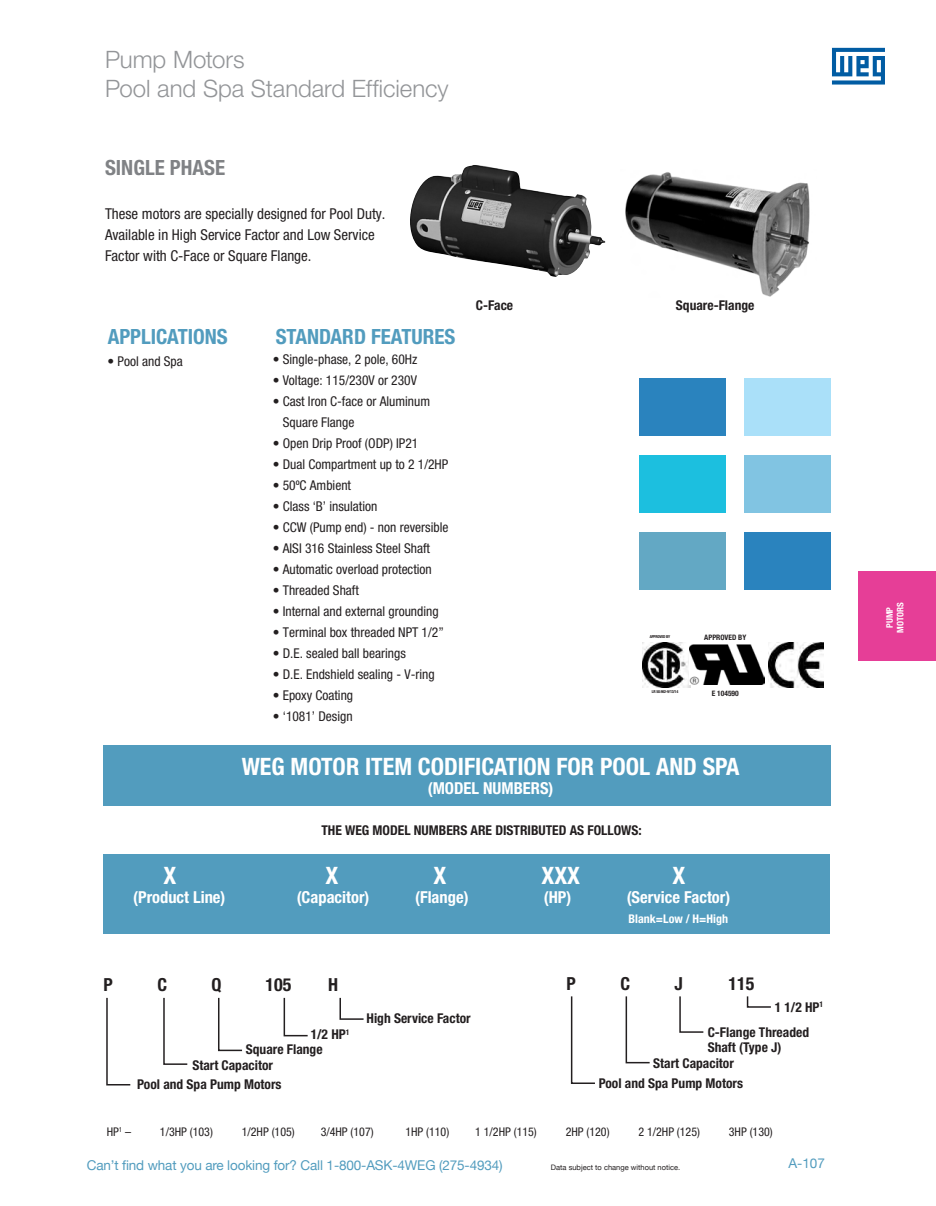
<style>
.page{position:relative;width:936px;height:1206px;background:#fff}
.page>*{position:absolute;margin:0;border:0;box-sizing:border-box;transform-origin:0 0}
.t1{font:700 condensed 24px "Helvetica Neue LT Pro";color:#fff}
.t2{font:300 24px/29.7px "Helvetica Neue LT Pro";letter-spacing:-.005em;color:#939598}
.t3{font:700 condensed 21px "Helvetica Neue LT Pro";color:#529cbe}
.t4{font:700 condensed 21px "Helvetica Neue LT Pro";color:#808285}
.t5{font:700 condensed 18px "Helvetica Neue LT Pro";color:#231f20}
.t6{font:700 condensed 16.5px "Helvetica Neue LT Pro";color:#fff}
.t7{font:condensed 15px/21px "Helvetica Neue LT Pro";color:#231f20}
.t8{font:condensed 13.5px/21px "Helvetica Neue LT Pro";color:#231f20}
.t9{font:700 condensed 13.5px/15px "Helvetica Neue LT Pro";color:#231f20}
.t10{font:13.5px "Helvetica Neue";letter-spacing:-.01em;color:#529cbe}
.t11{font:condensed 12px "Helvetica Neue LT Pro";color:#231f20}
.t12{font:700 condensed 12px "Helvetica Neue LT Pro";color:#fff}
.t13{font:700 condensed 9px/10.8px "Helvetica Neue LT Pro";color:#fff;text-align:center}
.t14{font:7.5px "Helvetica Neue";color:#231f20}
.t15{font:700 condensed 7.5px "Helvetica Neue LT Pro";color:#231f20}
.t16{font:700 condensed 4.05px "Helvetica Neue LT Pro";letter-spacing:-.05em;color:#231f20}
</style>
<div class="page">
<div style="left:858px;top:572px;width:78px;height:89px;background:#e63e97"></div>
<svg style="left:832px;top:48px;width:53px;height:37px"></svg>
<div style="left:104px;top:745px;width:727px;height:60px;background:#529cbe"></div>
<div style="left:104px;top:855px;width:726px;height:79px;background:#529cbe"></div>
<img style="left:410px;top:165px;width:195px;height:112px">
<svg style="left:106px;top:997px;width:25px;height:89px"></svg>
<svg style="left:163px;top:997px;width:25px;height:68px"></svg>
<svg style="left:218px;top:997px;width:25px;height:55px"></svg>
<svg style="left:283px;top:997px;width:25px;height:40px"></svg>
<svg style="left:339px;top:997px;width:25px;height:23px"></svg>
<svg style="left:570px;top:996px;width:25px;height:88px"></svg>
<svg style="left:625px;top:996px;width:25px;height:68px"></svg>
<svg style="left:679px;top:996px;width:25px;height:37px"></svg>
<svg style="left:746px;top:996px;width:25px;height:12px"></svg>
<img style="left:625px;top:172px;width:185px;height:125px">
<img style="left:643px;top:642px;width:47px;height:45px">
<img style="left:768px;top:643px;width:56px;height:45px">
<div style="left:639px;top:455px;width:86px;height:58px;background:#1cbfdf"></div>
<div style="left:639px;top:532px;width:86px;height:58px;background:#63a8c4"></div>
<div style="left:745px;top:455px;width:86px;height:58px;background:#81c4e2"></div>
<div style="left:745px;top:532px;width:86px;height:58px;background:#2a83be"></div>
<div style="left:639px;top:379px;width:86px;height:57px;background:#2a83be"></div>
<div style="left:745px;top:379px;width:86px;height:57px;background:#aae0f9"></div>
<img style="left:689px;top:644px;width:75px;height:41px">
<h1 class="t2" style="left:105px;top:44px;width:345px">Pump Motors<br>Pool and Spa Standard Efficiency</h1>
<h2 class="t4" style="left:105px;top:155px;width:122px">SINGLE PHASE</h2>
<p class="t7" style="left:105px;top:203px;width:282px">These motors are specially designed for Pool Duty.<br>Available in High Service Factor and Low Service<br>Factor with C-Face or Square Flange.</p>
<h2 class="t3" style="left:108px;top:324px;width:122px">APPLICATIONS</h2>
<h2 class="t3" style="left:276px;top:324px;width:181px">STANDARD FEATURES</h2>
<p class="t8" style="left:108px;top:350px;width:77px">• Pool and Spa</p>
<p class="t8" style="left:273px;top:349px;width:146px">• Single-phase, 2 pole, 60Hz</p>
<p class="t8" style="left:273px;top:370px;width:146px">• Voltage: 115/230V or 230V</p>
<p class="t8" style="left:283px;top:391px;width:149px;text-indent:-10px">• Cast Iron C-face or Aluminum<br>Square Flange</p>
<p class="t8" style="left:273px;top:433px;width:147px">• Open Drip Proof (ODP) IP21</p>
<p class="t8" style="left:273px;top:454px;width:177px">• Dual Compartment up to 2 1/2HP</p>
<p class="t8" style="left:273px;top:475px;width:80px">• 50ºC Ambient</p>
<p class="t8" style="left:273px;top:496px;width:106px">• Class ‘B’ insulation</p>
<p class="t8" style="left:273px;top:517px;width:177px">• CCW (Pump end) - non reversible</p>
<p class="t8" style="left:273px;top:538px;width:159px">• AISI 316 Stainless Steel Shaft</p>
<p class="t8" style="left:273px;top:559px;width:161px">• Automatic overload protection</p>
<p class="t8" style="left:273px;top:580px;width:88px">• Threaded Shaft</p>
<p class="t8" style="left:273px;top:601px;width:167px">• Internal and external grounding</p>
<p class="t8" style="left:273px;top:622px;width:173px">• Terminal box threaded NPT 1/2”</p>
<p class="t8" style="left:273px;top:643px;width:135px">• D.E. sealed ball bearings</p>
<p class="t8" style="left:273px;top:664px;width:163px">• D.E. Endshield sealing - V-ring</p>
<p class="t8" style="left:273px;top:685px;width:82px">• Epoxy Coating</p>
<p class="t8" style="left:273px;top:706px;width:81px">• ‘1081’ Design</p>
<p class="t9" style="left:476px;top:297px;width:39px">C-Face</p>
<p class="t9" style="left:676px;top:297px;width:80px">Square-Flange</p>
<p class="t16" style="left:650px;top:634px;width:22px">APPROVED BY</p>
<p class="t16" style="left:652px;top:689px;width:28px">LR 50.962-9/13/14</p>
<p class="t15" style="left:704px;top:633px;width:43px">APPROVED BY</p>
<p class="t15" style="left:712px;top:689px;width:29px">E 104590</p>
<h1 class="t1" style="left:242px;top:751px;width:499px">WEG MOTOR ITEM CODIFICATION FOR POOL AND SPA</h1>
<p class="t6" style="left:428px;top:778px;width:127px">(MODEL NUMBERS)</p>
<p class="t9" style="left:321px;top:823px;width:322px">THE WEG MODEL NUMBERS ARE DISTRIBUTED AS FOLLOWS:</p>
<h1 class="t1" style="left:164px;top:861px;width:14px">X</h1>
<h1 class="t1" style="left:326px;top:861px;width:14px">X</h1>
<h1 class="t1" style="left:434px;top:861px;width:14px">X</h1>
<h1 class="t1" style="left:542px;top:861px;width:40px">XXX</h1>
<h1 class="t1" style="left:673px;top:861px;width:14px">X</h1>
<p class="t6" style="left:133px;top:887px;width:94px">(Product Line)</p>
<p class="t6" style="left:297px;top:887px;width:74px">(Capacitor)</p>
<p class="t6" style="left:415px;top:887px;width:55px">(Flange)</p>
<p class="t6" style="left:544px;top:887px;width:29px">(HP)</p>
<p class="t6" style="left:627px;top:887px;width:105px">(Service Factor)</p>
<p class="t12" style="left:629px;top:911px;width:101px">Blank=Low / H=High</p>
<h3 class="t5" style="left:104px;top:974px;width:11px">P</h3>
<h3 class="t5" style="left:158px;top:974px;width:11px">C</h3>
<h3 class="t5" style="left:212px;top:974px;width:12px">Q</h3>
<h3 class="t5" style="left:266px;top:974px;width:27px">105</h3>
<h3 class="t5" style="left:328px;top:974px;width:12px">H</h3>
<h3 class="t5" style="left:567px;top:972px;width:11px">P</h3>
<h3 class="t5" style="left:621px;top:972px;width:11px">C</h3>
<h3 class="t5" style="left:675px;top:972px;width:10px">J</h3>
<h3 class="t5" style="left:729px;top:972px;width:27px">115</h3>
<p class="t9" style="left:311px;top:1027px;width:40px">1/2 HP<sup>1</sup></p>
<p class="t9" style="left:246px;top:1041px;width:78px">Square Flange</p>
<p class="t9" style="left:367px;top:1011px;width:106px">High Service Factor</p>
<p class="t9" style="left:775px;top:999px;width:50px">1 1/2 HP<sup>1</sup></p>
<p class="t9" style="left:708px;top:1024px;width:103px">C-Flange Threaded<br>Shaft (Type J)</p>
<p class="t9" style="left:192px;top:1057px;width:82px">Start Capacitor</p>
<p class="t9" style="left:653px;top:1056px;width:82px">Start Capacitor</p>
<p class="t9" style="left:137px;top:1077px;width:146px">Pool and Spa Pump Motors</p>
<p class="t9" style="left:599px;top:1075px;width:146px">Pool and Spa Pump Motors</p>
<p class="t11" style="left:107px;top:1125px;width:26px">HP<sup>1</sup> –</p>
<p class="t11" style="left:160px;top:1125px;width:55px">1/3HP (103)</p>
<p class="t11" style="left:242px;top:1125px;width:55px">1/2HP (105)</p>
<p class="t11" style="left:321px;top:1125px;width:55px">3/4HP (107)</p>
<p class="t11" style="left:405px;top:1125px;width:45px">1HP (110)</p>
<p class="t11" style="left:475px;top:1125px;width:63px">1 1/2HP (115)</p>
<p class="t11" style="left:566px;top:1125px;width:45px">2HP (120)</p>
<p class="t11" style="left:638px;top:1125px;width:63px">2 1/2HP (125)</p>
<p class="t11" style="left:729px;top:1125px;width:45px">3HP (130)</p>
<p class="t10" style="left:87px;top:1157px;width:417px">Can’t find what you are looking for? Call 1-800-ASK-4WEG (275-4934)</p>
<p class="t14" style="left:551px;top:1163px;width:131px">Data subject to change without notice.</p>
<p class="t10" style="left:788px;top:1155px;width:38px">A-107</p>
<p class="t13" style="left:884px;top:633px;width:32px;rotate:-90deg">PUMP<br>MOTORS</p>
</div>
